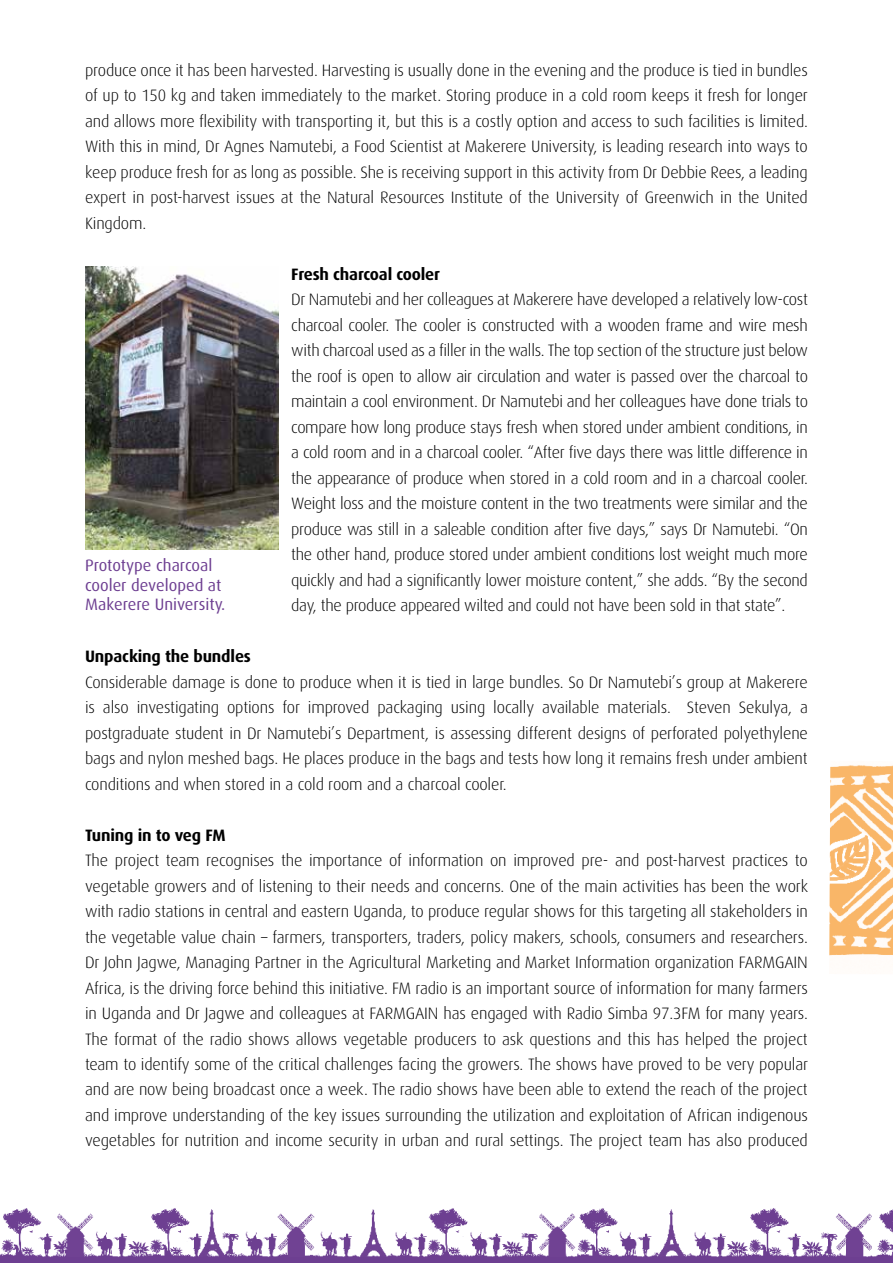
<style>
.page{position:relative;width:893px;height:1263px;background:#fff}
.page>*{position:absolute;margin:0;border:0;box-sizing:border-box;transform-origin:0 0}
.t1{font:300 16.5px/25.5px "Dax OT";letter-spacing:-.01em;color:#000;text-align:justify}
.t2{font:700 16.5px "Dax OT";letter-spacing:-.01em;color:#000}
.t3{font:16.5px/19.8px "Dax OT";color:#6d3e91}
</style>
<div class="page">
<img style="left:0;top:1208px;width:893px;height:55px">
<img style="left:85px;top:267px;width:194px;height:282px">
<img style="left:829px;top:765px;width:64px;height:191px">
<p class="t1" style="left:85px;top:57px;width:724px">produce once it has been harvested. Harvesting is usually done in the evening and the produce is tied in bundles of up to 150 kg and taken immediately to the market. Storing produce in a cold room keeps it fresh for longer and allows more flexibility with transporting it, but this is a costly option and access to such facilities is limited.<br>With this in mind, Dr Agnes Namutebi, a Food Scientist at Makerere University, is leading research into ways to keep produce fresh for as long as possible. She is receiving support in this activity from Dr Debbie Rees, a leading expert in post-harvest issues at the Natural Resources Institute of the University of Greenwich in the United Kingdom.</p>
<p class="t2" style="left:291px;top:265px;width:150px">Fresh charcoal cooler</p>
<p class="t1" style="left:291px;top:287px;width:518px">Dr Namutebi and her colleagues at Makerere have developed a relatively low-cost charcoal cooler. The cooler is constructed with a wooden frame and wire mesh with charcoal used as a filler in the walls. The top section of the structure just below the roof is open to allow air circulation and water is passed over the charcoal to maintain a cool environment. Dr Namutebi and her colleagues have done trials to compare how long produce stays fresh when stored under ambient conditions, in a cold room and in a charcoal cooler. “After five days there was little difference in the appearance of produce when stored in a cold room and in a charcoal cooler.<br>Weight loss and the moisture content in the two treatments were similar and the produce was still in a saleable condition after five days,” says Dr Namutebi. “On the other hand, produce stored under ambient conditions lost weight much more quickly and had a significantly lower moisture content,” she adds. “By the second day, the produce appeared wilted and could not have been sold in that state”.</p>
<p class="t2" style="left:85px;top:647px;width:167px">Unpacking the bundles</p>
<p class="t1" style="left:85px;top:669px;width:724px">Considerable damage is done to produce when it is tied in large bundles. So Dr Namutebi’s group at Makerere is also investigating options for improved packaging using locally available materials. Steven Sekulya, a postgraduate student in Dr Namutebi’s Department, is assessing different designs of perforated polyethylene bags and nylon meshed bags. He places produce in the bags and tests how long it remains fresh under ambient conditions and when stored in a cold room and a charcoal cooler.</p>
<p class="t2" style="left:85px;top:825px;width:142px">Tuning in to veg FM</p>
<p class="t1" style="left:85px;top:848px;width:724px">The project team recognises the importance of information on improved pre- and post-harvest practices to vegetable growers and of listening to their needs and concerns. One of the main activities has been the work with radio stations in central and eastern Uganda, to produce regular shows for this targeting all stakeholders in the vegetable value chain – farmers, transporters, traders, policy makers, schools, consumers and researchers.<br>Dr John Jagwe, Managing Partner in the Agricultural Marketing and Market Information organization FARMGAIN Africa, is the driving force behind this initiative. FM radio is an important source of information for many farmers in Uganda and Dr Jagwe and colleagues at FARMGAIN has engaged with Radio Simba 97.3FM for many years.<br>The format of the radio shows allows vegetable producers to ask questions and this has helped the project team to identify some of the critical challenges facing the growers. The shows have proved to be very popular and are now being broadcast once a week. The radio shows have been able to extend the reach of the project and improve understanding of the key issues surrounding the utilization and exploitation of African indigenous vegetables for nutrition and income security in urban and rural settings. The project team has also produced</p>
<p class="t3" style="left:85px;top:555px;width:142px">Prototype charcoal cooler developed at<br>Makerere University.</p>
</div>
